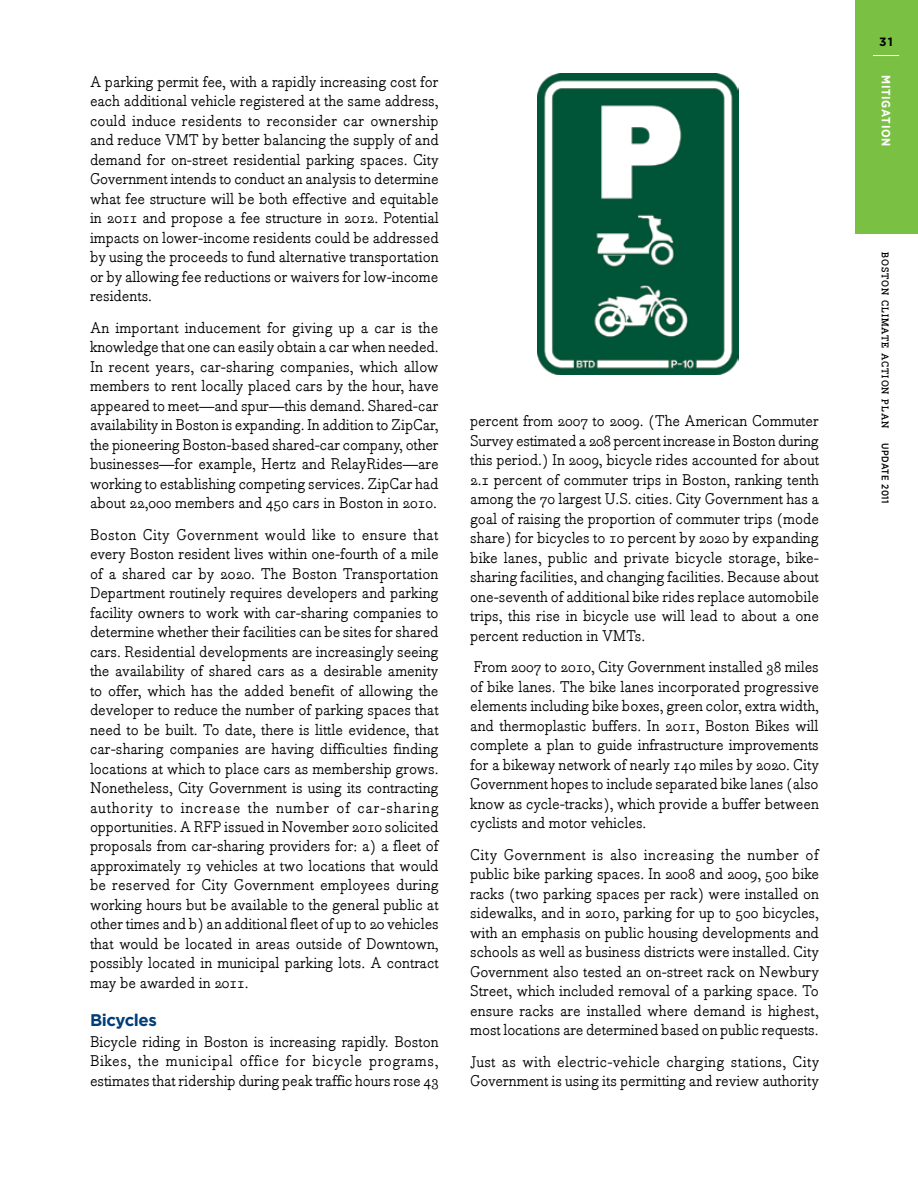
<style>
.page{position:relative;width:918px;height:1188px;background:#fff}
.page>*{position:absolute;margin:0;border:0;box-sizing:border-box;transform-origin:0 0}
.t1{font:700 16.8px "Gotham";letter-spacing:-.025em;color:#003d79}
.t2{font:15.3px/19.5px "Bodoni Egyptian";letter-spacing:-.005em;color:#000;text-align:justify}
.t3{font:700 12px "Gotham Narrow";letter-spacing:.05em;color:#fff}
.t4{font:700 12px "Gotham";color:#000}
.t5{font:700 9.75px "Bodoni Egyptian";letter-spacing:.1em;color:#000}
.t6{font:500 9.75px "Gotham Narrow";letter-spacing:.05em;color:#000}
</style>
<div class="page">
<div style="left:855px;top:0;width:63px;height:234px;background:#7ac143"></div>
<svg style="left:873px;top:55px;width:26px;height:1px"></svg>
<img style="left:538px;top:73px;width:200px;height:301px">
<p class="t2" style="left:90px;top:72px;width:350px">A parking permit fee, with a rapidly increasing cost for each additional vehicle registered at the same address, could induce residents to reconsider car ownership and reduce VMT by better balancing the supply of and demand for on-street residential parking spaces. City Government intends to conduct an analysis to determine what fee structure will be both effective and equitable in 2011 and propose a fee structure in 2012. Potential impacts on lower-income residents could be addressed by using the proceeds to fund alternative transportation or by allowing fee reductions or waivers for low-income residents.</p>
<p class="t2" style="left:90px;top:318px;width:350px">An important inducement for giving up a car is the knowledge that one can easily obtain a car when needed.<br>In recent years, car-sharing companies, which allow members to rent locally placed cars by the hour, have appeared to meet—and spur—this demand. Shared-car availability in Boston is expanding. In addition to ZipCar, the pioneering Boston-based shared-car company, other businesses—for example, Hertz and RelayRides—are working to establishing competing services. ZipCar had about 22,000 members and 450 cars in Boston in 2010.</p>
<p class="t2" style="left:90px;top:525px;width:350px">Boston City Government would like to ensure that every Boston resident lives within one-fourth of a mile of a shared car by 2020. The Boston Transportation Department routinely requires developers and parking facility owners to work with car-sharing companies to determine whether their facilities can be sites for shared cars. Residential developments are increasingly seeing the availability of shared cars as a desirable amenity to offer, which has the added benefit of allowing the developer to reduce the number of parking spaces that need to be built. To date, there is little evidence, that car-sharing companies are having difficulties finding locations at which to place cars as membership grows.<br>Nonetheless, City Government is using its contracting authority to increase the number of car-sharing opportunities. A RFP issued in November 2010 solicited proposals from car-sharing providers for: a) a fleet of approximately 19 vehicles at two locations that would be reserved for City Government employees during working hours but be available to the general public at other times and b) an additional fleet of up to 20 vehicles that would be located in areas outside of Downtown, possibly located in municipal parking lots. A contract may be awarded in 2011.</p>
<p class="t1" style="left:90px;top:1009px;width:69px">Bicycles</p>
<p class="t2" style="left:90px;top:1032px;width:350px">Bicycle riding in Boston is increasing rapidly. Boston Bikes, the municipal office for bicycle programs, estimates that ridership during peak traffic hours rose 43</p>
<p class="t2" style="left:470px;top:411px;width:350px">percent from 2007 to 2009. (The American Commuter Survey estimated a 208 percent increase in Boston during this period.) In 2009, bicycle rides accounted for about 2.1 percent of commuter trips in Boston, ranking tenth among the 70 largest U.S. cities. City Government has a goal of raising the proportion of commuter trips (mode share) for bicycles to 10 percent by 2020 by expanding bike lanes, public and private bicycle storage, bike&shy;sharing facilities, and changing facilities. Because about one-seventh of additional bike rides replace automobile trips, this rise in bicycle use will lead to about a one percent reduction in VMTs.</p>
<p class="t2" style="left:470px;top:657px;width:350px">From 2007 to 2010, City Government installed 38 miles of bike lanes. The bike lanes incorporated progressive elements including bike boxes, green color, extra width, and thermoplastic buffers. In 2011, Boston Bikes will complete a plan to guide infrastructure improvements for a bikeway network of nearly 140 miles by 2020. City Government hopes to include separated bike lanes (also know as cycle-tracks), which provide a buffer between cyclists and motor vehicles.</p>
<p class="t2" style="left:470px;top:845px;width:350px">City Government is also increasing the number of public bike parking spaces. In 2008 and 2009, 500 bike racks (two parking spaces per rack) were installed on sidewalks, and in 2010, parking for up to 500 bicycles, with an emphasis on public housing developments and schools as well as business districts were installed. City Government also tested an on-street rack on Newbury Street, which included removal of a parking space. To ensure racks are installed where demand is highest, most locations are determined based on public requests.</p>
<p class="t2" style="left:470px;top:1052px;width:351px">Just as with electric-vehicle charging stations, City<br>Government is using its permitting and review authority</p>
<p class="t4" style="left:879px;top:34px;width:15px">31</p>
<p class="t3" style="left:894px;top:75px;width:73px;rotate:90deg">MITIGATION</p>
<p class="t5" style="left:891px;top:252px;width:178px;rotate:90deg">BOSTON CLIMATE ACTION PLAN</p>
<p class="t6" style="left:891px;top:443px;width:62px;rotate:90deg">UPDATE 2011</p>
</div>
